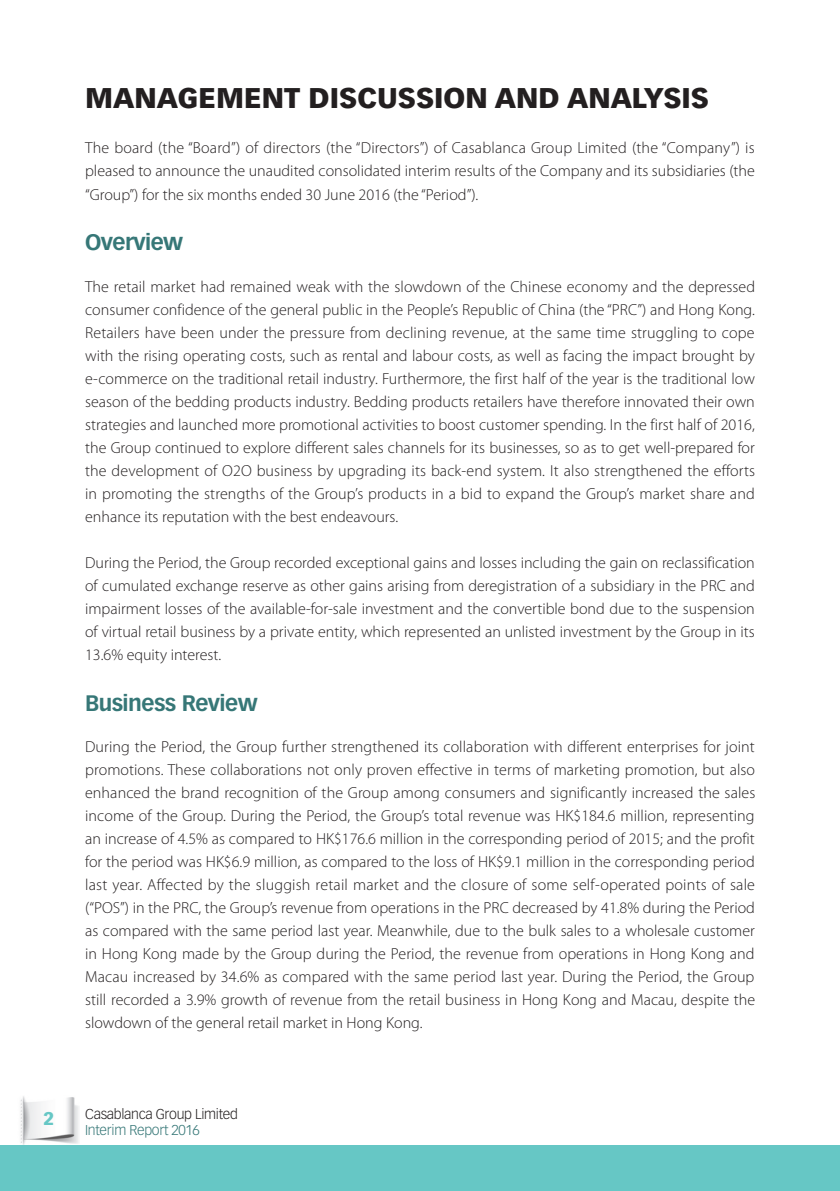
<style>
.page{position:relative;width:840px;height:1191px;background:#fff}
.page>*{position:absolute;margin:0;border:0;box-sizing:border-box;transform-origin:0 0}
.Heading{font:900 28px "Vectora LT Std";color:#231f20}
.Subhead_1{font:700 22px "Vectora LT Std";letter-spacing:-.025em;color:#367777}
.t1{font:900 18px "Vectora LT Std";color:#66c7c5}
.Body_Text{font:300 16px/23px "Myriad Pro";color:#231f20;text-align:justify}
.t2{font:300 14px "Vectora LT Std";letter-spacing:-.02em;color:#231f20}
.t3{font:300 14px "Vectora LT Std";letter-spacing:-.02em;color:#367777}
</style>
<div class="page">
<img style="left:20px;top:1096px;width:59px;height:49px">
<div style="left:0;top:1145px;width:838px;height:46px;background:#66c7c5"></div>
<p class="Heading" style="left:85px;top:81px;width:625px">MANAGEMENT DISCUSSION AND ANALYSIS</p>
<p class="Body_Text" style="left:85px;top:136px;width:671px">The board (the “Board”) of directors (the “Directors”) of Casablanca Group Limited (the “Company”) is pleased to announce the unaudited consolidated interim results of the Company and its subsidiaries (the “Group”) for the six months ended 30 June 2016 (the “Period”).</p>
<p class="Subhead_1" style="left:85px;top:229px;width:99px">Overview</p>
<p class="Body_Text" style="left:85px;top:275px;width:671px">The retail market had remained weak with the slowdown of the Chinese economy and the depressed consumer confidence of the general public in the People’s Republic of China (the “PRC”) and Hong Kong.<br>Retailers have been under the pressure from declining revenue, at the same time struggling to cope with the rising operating costs, such as rental and labour costs, as well as facing the impact brought by e-commerce on the traditional retail industry. Furthermore, the first half of the year is the traditional low season of the bedding products industry. Bedding products retailers have therefore innovated their own strategies and launched more promotional activities to boost customer spending. In the first half of 2016, the Group continued to explore different sales channels for its businesses, so as to get well-prepared for the development of O2O business by upgrading its back-end system. It also strengthened the efforts in promoting the strengths of the Group’s products in a bid to expand the Group’s market share and enhance its reputation with the best endeavours.</p>
<p class="Body_Text" style="left:85px;top:551px;width:671px">During the Period, the Group recorded exceptional gains and losses including the gain on reclassification of cumulated exchange reserve as other gains arising from deregistration of a subsidiary in the PRC and impairment losses of the available-for-sale investment and the convertible bond due to the suspension of virtual retail business by a private entity, which represented an unlisted investment by the Group in its 13.6% equity interest.</p>
<p class="Subhead_1" style="left:85px;top:689px;width:174px">Business Review</p>
<p class="Body_Text" style="left:85px;top:735px;width:671px">During the Period, the Group further strengthened its collaboration with different enterprises for joint promotions. These collaborations not only proven effective in terms of marketing promotion, but also enhanced the brand recognition of the Group among consumers and significantly increased the sales income of the Group. During the Period, the Group’s total revenue was HK$184.6 million, representing an increase of 4.5% as compared to HK$176.6 million in the corresponding period of 2015; and the profit for the period was HK$6.9 million, as compared to the loss of HK$9.1 million in the corresponding period last year. Affected by the sluggish retail market and the closure of some self-operated points of sale (“POS”) in the PRC, the Group’s revenue from operations in the PRC decreased by 41.8% during the Period as compared with the same period last year. Meanwhile, due to the bulk sales to a wholesale customer in Hong Kong made by the Group during the Period, the revenue from operations in Hong Kong and Macau increased by 34.6% as compared with the same period last year. During the Period, the Group still recorded a 3.9% growth of revenue from the retail business in Hong Kong and Macau, despite the slowdown of the general retail market in Hong Kong.</p>
<p class="t1" style="left:44px;top:1107px;width:12px">2</p>
<p class="t2" style="left:85px;top:1105px;width:154px">Casablanca Group Limited</p>
<p class="t3" style="left:85px;top:1121px;width:116px">Interim Report 2016</p>
</div>
